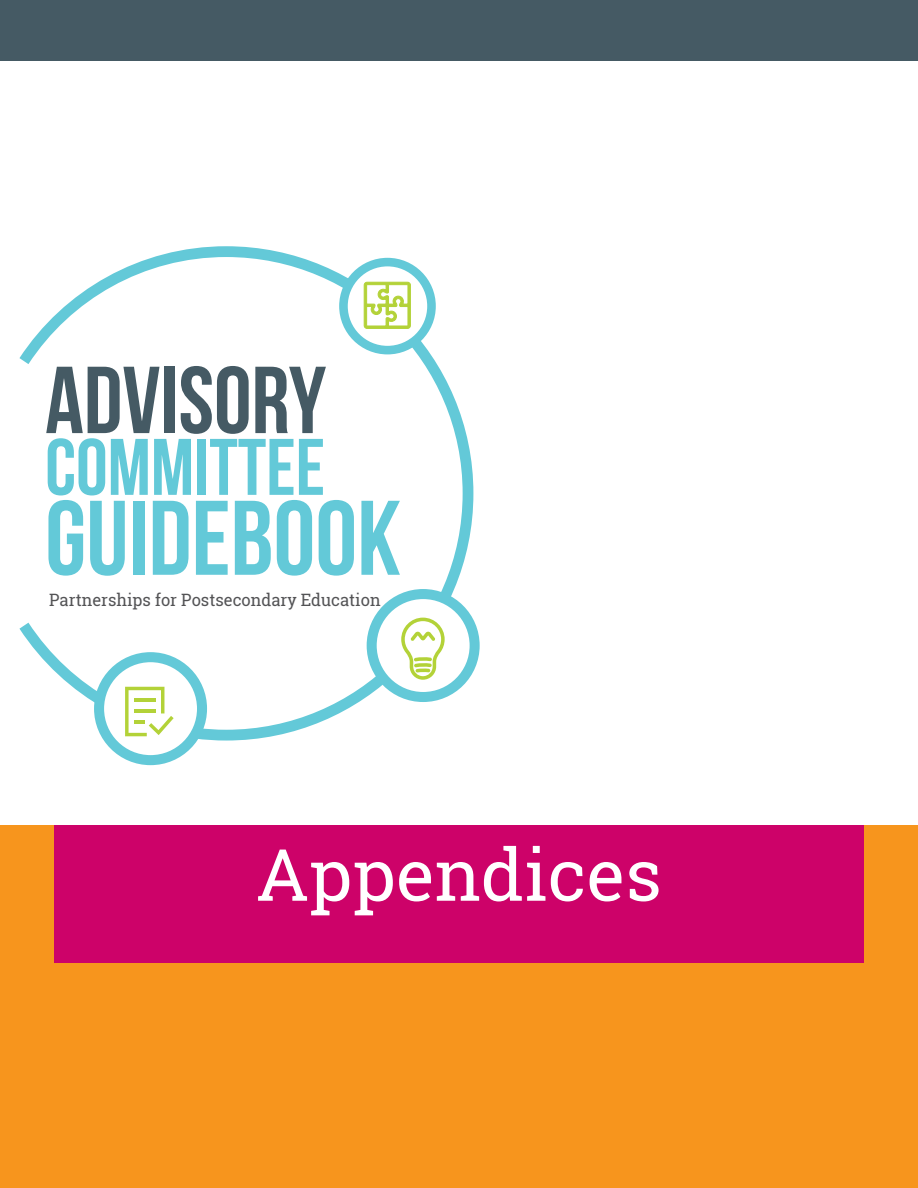
<style>
.page{position:relative;width:918px;height:1188px;background:#fff}
.page>*{position:absolute;margin:0;border:0;box-sizing:border-box;transform-origin:0 0}
.Header_Huge{font:105.75px "Bebas Neue";color:#63c9d8}
.Header_Huge-2{font:94.8px "Bebas Neue";color:#455a64}
.Header_Huge-3{font:79.95px "Bebas Neue";color:#63c9d8}
.t1{font:72px "Roboto Slab";color:#fff}
.t2{font:17.1px "Roboto Slab";color:#535355}
</style>
<div class="page">
<div style="left:0;top:0;width:918px;height:61px;background:#455a64"></div>
<svg style="left:19px;top:246px;width:460px;height:500px"></svg>
<svg style="left:99px;top:657px;width:103px;height:103px"></svg>
<div style="left:94px;top:652px;width:113px;height:113px;border:10px solid #63c9d8;border-radius:50%"></div>
<svg style="left:343px;top:262px;width:89px;height:88px"></svg>
<div style="left:339px;top:258px;width:97px;height:96px;border:9px solid #63c9d8;border-radius:50%"></div>
<svg style="left:372px;top:594px;width:103px;height:103px"></svg>
<div style="left:367px;top:589px;width:113px;height:113px;border:10px solid #63c9d8;border-radius:50%"></div>
<svg style="left:401px;top:618px;width:44px;height:62px"></svg>
<svg style="left:125px;top:687px;width:49px;height:49px"></svg>
<svg style="left:364px;top:259px;width:47px;height:93px"></svg>
<div style="left:0;top:825px;width:918px;height:363px;background:#f7951d"></div>
<div style="left:54px;top:825px;width:810px;height:137px;background:#cd0269"></div>
<p class="Header_Huge-2" style="left:45px;top:348px;width:283px">ADVISORY</p>
<p class="Header_Huge-3" style="left:45px;top:423px;width:281px">COMMITTEE</p>
<p class="Header_Huge" style="left:45px;top:480px;width:357px">GUIDEBOOK</p>
<p class="t2" style="left:49px;top:588px;width:333px">Partnerships for Postsecondary Education</p>
<p class="t1" style="left:256px;top:825px;width:407px">Appendices</p>
</div>
